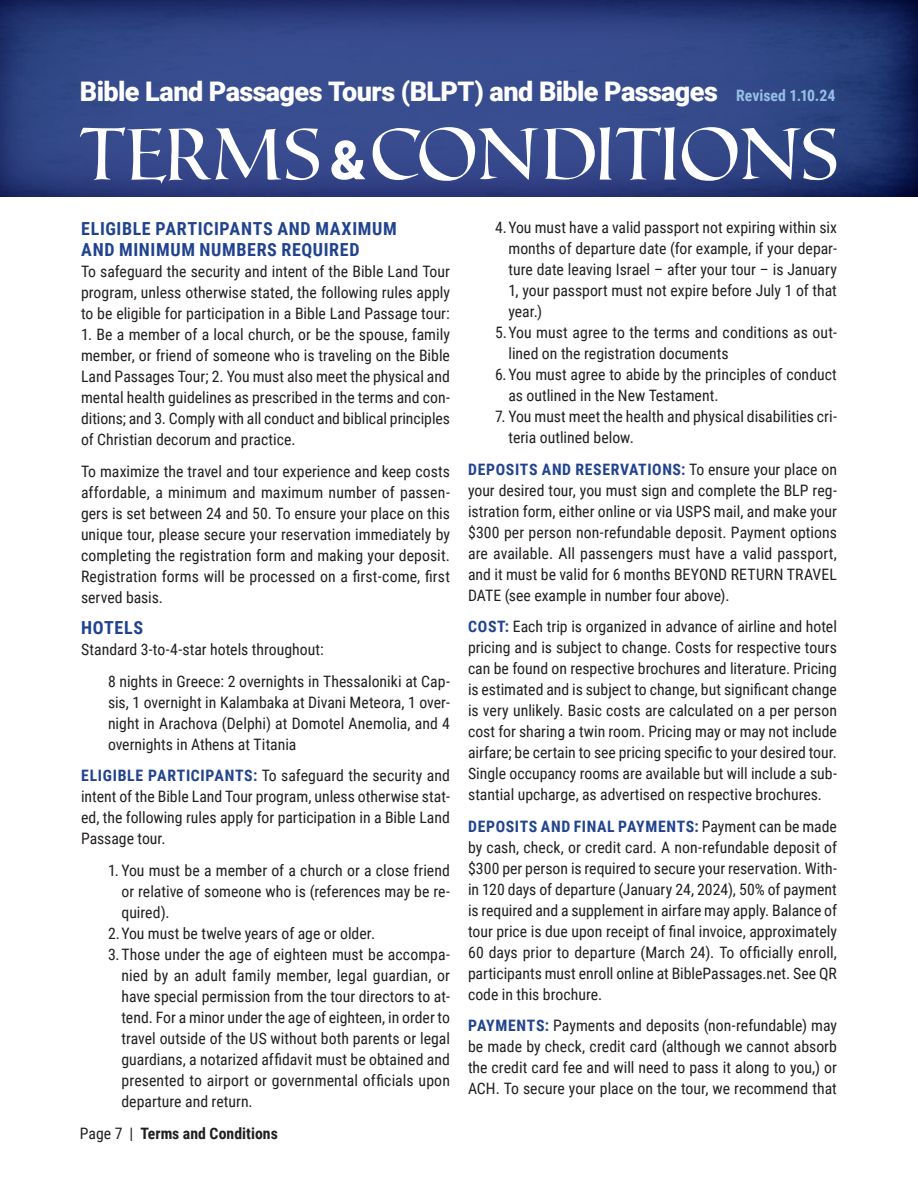
<style>
.page{position:relative;width:918px;height:1188px;background:#fff}
.page>*{position:absolute;margin:0;border:0;box-sizing:border-box;transform-origin:0 0}
.Heading_Roman_SD{font:73.5px "Roman SD";letter-spacing:-.085em;color:#fff}
.Heading_Roman_SD_sub{font:900 27px "Roboto";letter-spacing:-.02em;color:#fff}
.Subheading{font:700 18px/21px "Roboto Condensed";letter-spacing:.035em;color:#21438f}
.Paragraph{font:15.75px/21px "Roboto Condensed";color:#231f20;text-align:justify}
.List{font:15.75px/21px "Roboto Condensed";color:#231f20;text-align:justify}
.Paragraph-2{font:700 15.75px "Roboto Condensed";color:#231f20}
.Paragraph-3{font:700 15.75px "Roboto Condensed";letter-spacing:-.005em;color:#95bfe5}
.s1{font-family:"Roboto";font-weight:900;font-size:54px}
.s2{font-weight:700;color:#21438f}
.s3{font-weight:400}
</style>
<div class="page">
<svg style="left:0;top:0;width:918px;height:197px;background:#2f4282"></svg>
<p class="Heading_Roman_SD_sub" style="left:80px;top:73px;width:639px">Bible Land Passages Tours (BLPT) and Bible Passages</p>
<p class="Heading_Roman_SD" style="left:80px;top:100px;width:769px">TERMS<span class="s1">&amp;</span> CONDITIONS</p>
<p class="Paragraph-3" style="left:736px;top:85px;width:101px">Revised 1.10.24</p>
<p class="Subheading" style="left:81px;top:218px;width:317px">ELIGIBLE PARTICIPANTS AND MAXIMUM<br>AND MINIMUM NUMBERS REQUIRED</p>
<p class="Paragraph" style="left:81px;top:261px;width:371px">To safeguard the security and intent of the Bible Land Tour program, unless otherwise stated, the following rules apply to be eligible for participation in a Bible Land Passage tour:</p>
<p class="Paragraph" style="left:81px;top:324px;width:371px">1. Be a member of a local church, or be the spouse, family member, or friend of someone who is traveling on the Bible Land Passages Tour; 2. You must also meet the physical and mental health guidelines as prescribed in the terms and con&shy;ditions; and 3. Comply with all conduct and biblical principles of Christian decorum and practice.</p>
<p class="Paragraph" style="left:81px;top:460px;width:371px">To maximize the travel and tour experience and keep costs affordable, a minimum and maximum number of passen&shy;gers is set between 24 and 50. To ensure your place on this unique tour, please secure your reservation immediately by completing the registration form and making your deposit.<br>Registration forms will be processed on a first-come, first served basis.</p>
<p class="Subheading" style="left:81px;top:617px;width:63px">HOTELS</p>
<p class="Paragraph" style="left:81px;top:639px;width:244px">Standard 3-to-4-star hotels throughout:</p>
<p class="List" style="left:108px;top:670px;width:344px">8 nights in Greece: 2 overnights in Thessaloniki at Cap&shy;sis, 1 overnight in Kalambaka at Divani Meteora, 1 over&shy;night in Arachova (Delphi) at Domotel Anemolia, and 4 overnights in Athens at Titania</p>
<p class="Paragraph" style="left:81px;top:765px;width:370px"><span class="s2">ELIGIBLE PARTICIPANTS:</span> To safeguard the security and intent of the Bible Land Tour program, unless otherwise stat&shy;ed, the following rules apply for participation in a Bible Land Passage tour.</p>
<p class="Paragraph" style="left:122px;top:859px;width:330px;text-indent:-14px">1. You must be a member of a church or a close friend or relative of someone who is (references may be re&shy;quired).</p>
<p class="Paragraph" style="left:108px;top:922px;width:269px">2.You must be twelve years of age or older.</p>
<p class="Paragraph" style="left:122px;top:943px;width:330px;text-indent:-14px">3.Those under the age of eighteen must be accompa&shy;nied by an adult family member, legal guardian, or have special permission from the tour directors to at&shy;tend. For a minor under the age of eighteen, in order to travel outside of the US without both parents or legal guardians, a notarized affidavit must be obtained and presented to airport or governmental officials upon departure and return.</p>
<p class="Paragraph-2" style="left:80px;top:1122px;width:199px"><span class="s3">Page 7 |</span> Terms and Conditions</p>
<p class="Paragraph" style="left:508px;top:216px;width:330px;text-indent:-14px">4.You must have a valid passport not expiring within six months of departure date (for example, if your depar&shy;ture date leaving Israel – after your tour – is January 1, your passport must not expire before July 1 of that year.)</p>
<p class="Paragraph" style="left:508px;top:321px;width:330px;text-indent:-14px">5.You must agree to the terms and conditions as out&shy;lined on the registration documents</p>
<p class="Paragraph" style="left:508px;top:363px;width:330px;text-indent:-14px">6.You must agree to abide by the principles of conduct as outlined in the New Testament.</p>
<p class="Paragraph" style="left:508px;top:405px;width:330px;text-indent:-14px">7. You must meet the health and physical disabilities cri&shy;teria outlined below.</p>
<p class="Paragraph" style="left:468px;top:458px;width:370px"><span class="s2">DEPOSITS AND RESERVATIONS:</span> To ensure your place on your desired tour, you must sign and complete the BLP reg&shy;istration form, either online or via USPS mail, and make your $300 per person non-refundable deposit. Payment options are available. All passengers must have a valid passport, and it must be valid for 6 months BEYOND RETURN TRAVEL DATE (see example in number four above).</p>
<p class="Paragraph" style="left:468px;top:615px;width:371px"><span class="s2">COST:</span> Each trip is organized in advance of airline and hotel pricing and is subject to change. Costs for respective tours can be found on respective brochures and literature. Pricing is estimated and is subject to change, but significant change is very unlikely. Basic costs are calculated on a per person cost for sharing a twin room. Pricing may or may not include airfare; be certain to see pricing specific to your desired tour.<br>Single occupancy rooms are available but will include a sub&shy;stantial upcharge, as advertised on respective brochures.</p>
<p class="Paragraph" style="left:468px;top:815px;width:371px"><span class="s2">DEPOSITS AND FINAL PAYMENTS:</span> Payment can be made by cash, check, or credit card. A non-refundable deposit of $300 per person is required to secure your reservation. With&shy;in 120 days of departure (January 24, 2024), 50% of payment is required and a supplement in airfare may apply. Balance of tour price is due upon receipt of final invoice, approximately 60 days prior to departure (March 24). To officially enroll, participants must enroll online at BiblePassages.net. See QR code in this brochure.</p>
<p class="Paragraph" style="left:468px;top:1014px;width:371px"><span class="s2">PAYMENTS:</span> Payments and deposits (non-refundable) may be made by check, credit card (although we cannot absorb the credit card fee and will need to pass it along to you,) or ACH. To secure your place on the tour, we recommend that</p>
</div>
